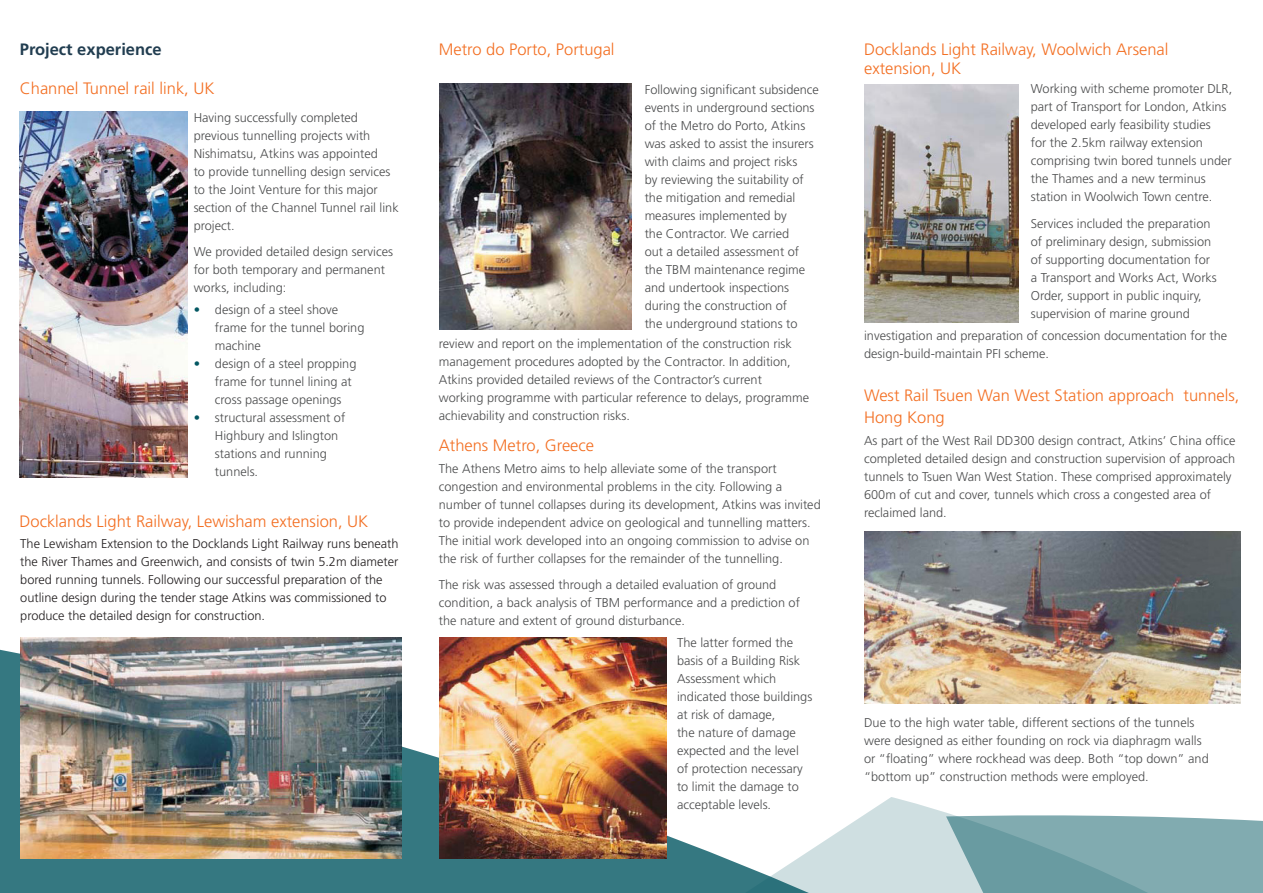
<style>
.page{position:relative;width:1263px;height:893px;background:#fff}
.page>*{position:absolute;margin:0;border:0;box-sizing:border-box;transform-origin:0 0}
.t1{font:300 16.5px/19.5px "Frutiger LT Std";color:#f36e21}
.t2{font:700 16.5px "Frutiger LT Std";color:#213d50}
.body_text{font:300 12.75px/18px "Frutiger LT Std";color:#4b4c4d}
.body_text-2{font:300 12.75px/18px "Frutiger LT Std";color:#231f20}
.s1{color:#035762}
</style>
<div class="page">
<svg style="left:0;top:637px;width:667px;height:256px;background:#51888f"></svg>
<svg style="left:633px;top:797px;width:630px;height:96px"></svg>
<img style="left:20px;top:112px;width:168px;height:366px">
<img style="left:20px;top:638px;width:382px;height:221px">
<img style="left:439px;top:638px;width:227px;height:221px">
<img style="left:439px;top:84px;width:192px;height:245px">
<img style="left:864px;top:531px;width:377px;height:173px">
<img style="left:864px;top:85px;width:154px;height:237px">
<p class="t2" style="left:20px;top:39px;width:143px">Project experience</p>
<p class="t1" style="left:20px;top:79px;width:196px">Channel Tunnel rail link, UK</p>
<p class="body_text" style="left:194px;top:108px;width:206px">Having successfully completed previous tunnelling projects with<br>Nishimatsu, Atkins was appointed<br>to provide tunnelling design services to the Joint Venture for this major section of the Channel Tunnel rail link project.</p>
<p class="body_text" style="left:194px;top:243px;width:201px">We provided detailed design services for both temporary and permanent works, including:</p>
<p class="body_text" style="left:215px;top:301px;width:151px;text-indent:-21px"><span class="s1">•</span> design of a steel shove frame for the tunnel boring machine</p>
<p class="body_text" style="left:215px;top:355px;width:143px;text-indent:-21px"><span class="s1">•</span> design of a steel propping frame for tunnel lining at cross passage openings</p>
<p class="body_text" style="left:215px;top:409px;width:132px;text-indent:-21px"><span class="s1">•</span> structural assessment of<br>Highbury and Islington stations and running tunnels.</p>
<p class="t1" style="left:20px;top:512px;width:350px">Docklands Light Railway, Lewisham extension, UK</p>
<p class="body_text-2" style="left:20px;top:535px;width:380px">The Lewisham Extension to the Docklands Light Railway runs beneath the River Thames and Greenwich, and consists of twin 5.2m diameter bored running tunnels. Following our successful preparation of the outline design during the tender stage Atkins was commissioned to produce the detailed design for construction.</p>
<p class="t1" style="left:439px;top:40px;width:177px">Metro do Porto, Portugal</p>
<p class="body_text" style="left:645px;top:81px;width:176px">Following significant subsidence events in underground sections of the Metro do Porto, Atkins was asked to assist the insurers with claims and project risks<br>by reviewing the suitability of the mitigation and remedial measures implemented by<br>the Contractor. We carried<br>out a detailed assessment of the TBM maintenance regime and undertook inspections during the construction of<br>the underground stations to</p>
<p class="body_text" style="left:439px;top:335px;width:372px">review and report on the implementation of the construction risk management procedures adopted by the Contractor. In addition, Atkins provided detailed reviews of the Contractor’s current working programme with particular reference to delays, programme achievability and construction risks.</p>
<p class="t1" style="left:439px;top:435px;width:157px">Athens Metro, Greece</p>
<p class="body_text" style="left:439px;top:460px;width:383px">The Athens Metro aims to help alleviate some of the transport congestion and environmental problems in the city. Following a number of tunnel collapses during its development, Atkins was invited to provide independent advice on geological and tunnelling matters.<br>The initial work developed into an ongoing commission to advise on the risk of further collapses for the remainder of the tunnelling.</p>
<p class="body_text" style="left:439px;top:576px;width:363px">The risk was assessed through a detailed evaluation of ground condition, a back analysis of TBM performance and a prediction of the nature and extent of ground disturbance.</p>
<p class="body_text" style="left:677px;top:634px;width:137px">The latter formed the basis of a Building Risk<br>Assessment which indicated those buildings at risk of damage,<br>the nature of damage expected and the level of protection necessary to limit the damage to acceptable levels.</p>
<p class="t1" style="left:864px;top:40px;width:306px">Docklands Light Railway, Woolwich Arsenal extension, UK</p>
<p class="body_text" style="left:1031px;top:80px;width:203px">Working with scheme promoter DLR, part of Transport for London, Atkins developed early feasibility studies<br>for the 2.5km railway extension comprising twin bored tunnels under the Thames and a new terminus station in Woolwich Town centre.</p>
<p class="body_text" style="left:1031px;top:214px;width:188px">Services included the preparation of preliminary design, submission of supporting documentation for a Transport and Works Act, Works Order, support in public inquiry, supervision of marine ground</p>
<p class="body_text" style="left:864px;top:326px;width:365px">investigation and preparation of concession documentation for the design-build-maintain PFI scheme.</p>
<p class="t1" style="left:864px;top:385px;width:377px;line-height:21.6px">West Rail Tsuen Wan West Station approach tunnels,<br>Hong Kong</p>
<p class="body_text" style="left:864px;top:432px;width:373px">As part of the West Rail DD300 design contract, Atkins’ China office completed detailed design and construction supervision of approach tunnels to Tsuen Wan West Station. These comprised approximately 600m of cut and cover, tunnels which cross a congested area of reclaimed land.</p>
<p class="body_text" style="left:864px;top:714px;width:346px">Due to the high water table, different sections of the tunnels were designed as either founding on rock via diaphragm walls or “floating” where rockhead was deep. Both “top down” and “bottom up” construction methods were employed.</p>
</div>
